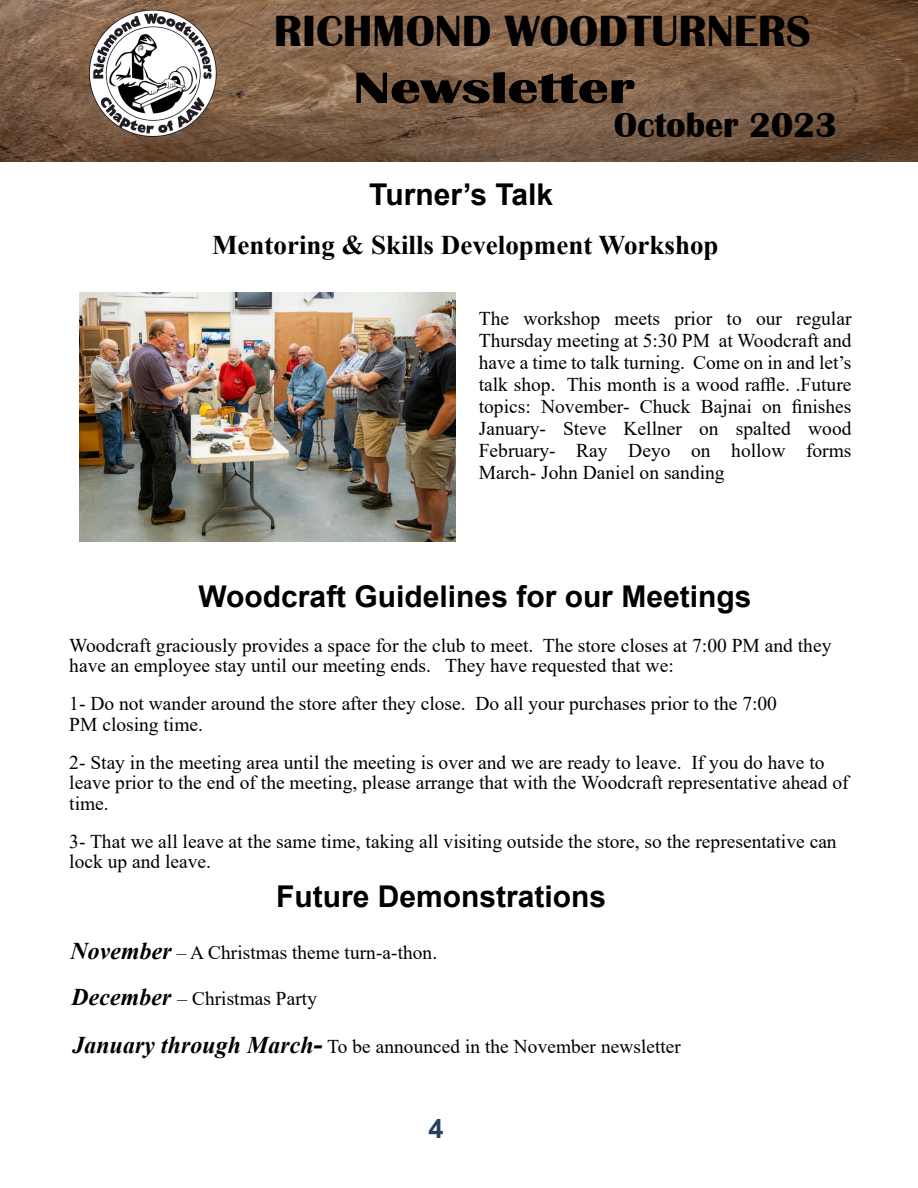
<style>
.page{position:relative;width:918px;height:1188px;background:#fff}
.page>*{position:absolute;margin:0;border:0;box-sizing:border-box;transform-origin:0 0}
.t1{font:700 45px/56.4px "Britannic";color:#000}
.t2{font:700 36px "Britannic";color:#000}
.t3{font:700 30px "Arial";color:#000}
.t4{font:700 27px "Times New Roman";color:#000}
.t5{font:700 27px "Arial";color:#244061}
.t6{font:19.5px/21.9px "Times New Roman";color:#000}
.s1{font-weight:700;font-style:italic;font-size:24px}
.s2{font-weight:700;font-style:italic;font-size:27px}
</style>
<div class="page">
<img style="left:0;top:0;width:918px;height:162px">
<img style="left:87px;top:8px;width:131px;height:131px">
<img style="left:80px;top:293px;width:376px;height:248px">
<h1 class="t1" style="left:353px;top:7px;width:459px;text-indent:-80px">RICHMOND WOODTURNERS<br>Newsletter</h1>
<h2 class="t2" style="left:614px;top:113px;width:225px">October 2023</h2>
<h3 class="t3" style="left:369px;top:183px;width:185px">Turner’s Talk</h3>
<h3 class="t4" style="left:212px;top:235px;width:508px">Mentoring &amp; Skills Development Workshop</h3>
<p class="t6" style="left:479px;top:310px;width:374px;text-align:justify">The workshop meets prior to our regular Thursday meeting at 5:30 PM at Woodcraft and have a time to talk turning. Come on in and let’s talk shop. This month is a wood raffle. .Future topics: November- Chuck Bajnai on finishes January- Steve Kellner on spalted wood February- Ray Deyo on hollow forms March- John Daniel on sanding</p>
<h3 class="t3" style="left:199px;top:585px;width:554px">Woodcraft Guidelines for our Meetings</h3>
<p class="t6" style="left:69px;top:637px;width:764px;line-height:20.4px">Woodcraft graciously provides a space for the club to meet. The store closes at 7:00 PM and they have an employee stay until our meeting ends. They have requested that we:</p>
<p class="t6" style="left:69px;top:695px;width:709px;line-height:20.4px">1- Do not wander around the store after they close. Do all your purchases prior to the 7:00<br>PM closing time.</p>
<p class="t6" style="left:69px;top:754px;width:781px;line-height:20.4px">2- Stay in the meeting area until the meeting is over and we are ready to leave. If you do have to leave prior to the end of the meeting, please arrange that with the Woodcraft representative ahead of time.</p>
<p class="t6" style="left:69px;top:833px;width:769px;line-height:20.4px">3- That we all leave at the same time, taking all visiting outside the store, so the representative can lock up and leave.</p>
<h3 class="t3" style="left:276px;top:885px;width:332px">Future Demonstrations</h3>
<p class="t6" style="left:71px;top:944px;width:369px"><span class="s1">November</span> – A Christmas theme turn-a-thon.</p>
<p class="t6" style="left:71px;top:989px;width:247px"><span class="s1">December</span> – Christmas Party</p>
<p class="t6" style="left:72px;top:1038px;width:610px"><span class="s1">January through March</span><span class="s2">-</span> To be announced in the November newsletter</p>
<h3 class="t5" style="left:428px;top:1119px;width:17px">4</h3>
</div>
